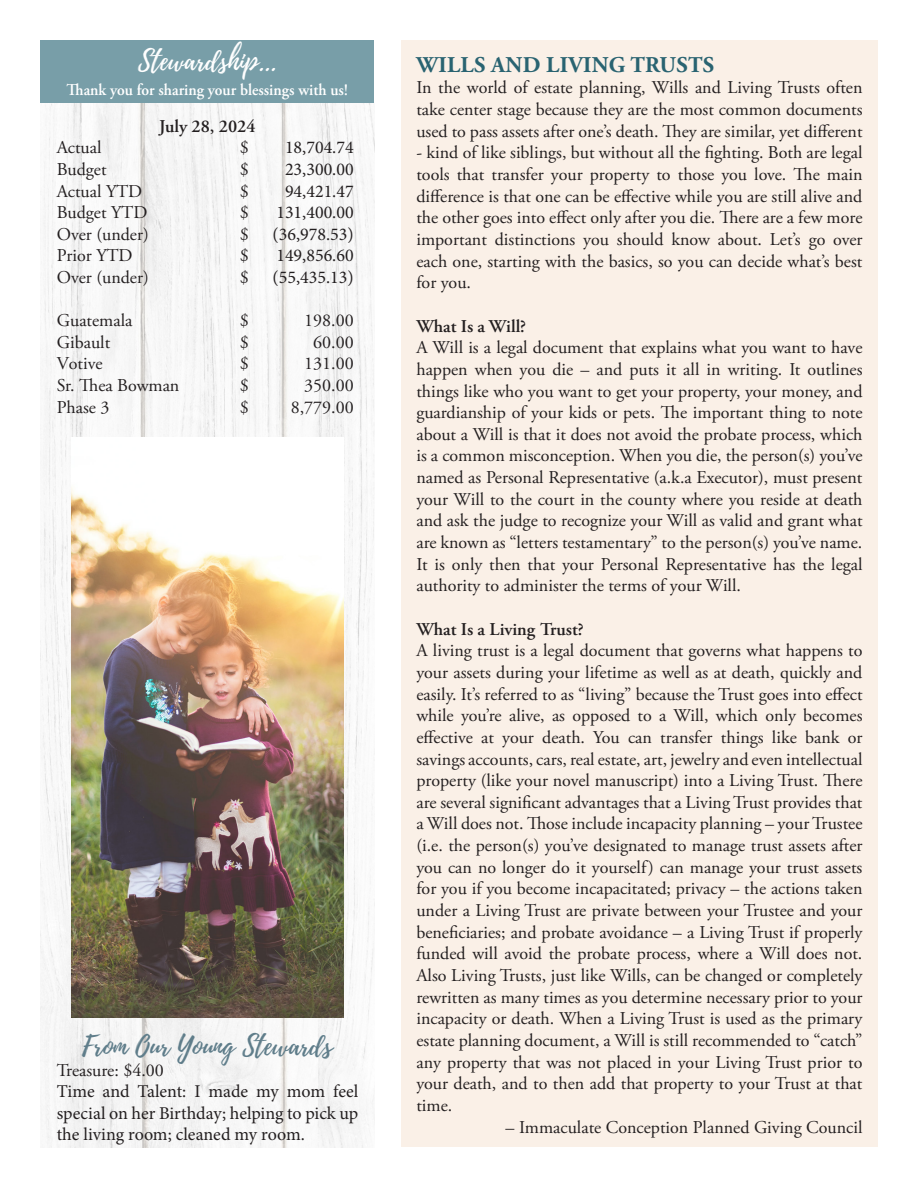
<style>
.page{position:relative;width:918px;height:1188px;background:#fff}
.page>*{position:absolute;margin:0;border:0;box-sizing:border-box;transform-origin:0 0}
.t1{font:27px "Playlist Script";color:#5f7d8a}
.Heading3{font:27px "Playlist Script";color:#fff}
.t2{font:700 22.5px "Adobe Garamond Pro";letter-spacing:.015em;color:#296371}
.t3{font:18px/21.6px "Adobe Garamond Pro";letter-spacing:-.005em;color:#231f20;text-align:justify}
.t4{font:18px/21.6px "Minion Pro";color:#231f20;text-align:justify}
.t5{font:600 18px "Adobe Garamond Pro";color:#231f20}
.Heading3-2{font:600 16.5px "Adobe Garamond Pro";color:#fff;scale:.95 1}
</style>
<div class="page">
<img style="left:40px;top:103px;width:334px;height:1045px">
<div style="left:40px;top:40px;width:334px;height:63px;background:#789ea8"></div>
<div style="left:401px;top:40px;width:477px;height:1108px;background:#faf0e7"></div>
<img style="left:72px;top:438px;width:271px;height:580px">
<p class="Heading3" style="left:138px;top:41px;width:140px">Stewardship...</p>
<p class="Heading3-2" style="left:67px;top:80px;width:298px">Thank you for sharing your blessings with us!</p>
<p class="t5" style="left:159px;top:116px;width:98px">July 28, 2024</p>
<p class="t3" style="left:57px;top:138px;width:46px">Actual</p>
<p class="t3" style="left:240px;top:138px;width:10px">$</p>
<p class="t4" style="left:285px;top:137px;width:70px">18,704.74</p>
<p class="t3" style="left:57px;top:159px;width:51px">Budget</p>
<p class="t3" style="left:240px;top:159px;width:10px">$</p>
<p class="t4" style="left:285px;top:159px;width:70px">23,300.00</p>
<p class="t3" style="left:57px;top:181px;width:87px">Actual YTD</p>
<p class="t3" style="left:240px;top:181px;width:10px">$</p>
<p class="t4" style="left:285px;top:180px;width:70px">94,421.47</p>
<p class="t3" style="left:57px;top:202px;width:92px">Budget YTD</p>
<p class="t3" style="left:240px;top:202px;width:10px">$</p>
<p class="t4" style="left:276px;top:202px;width:79px">131,400.00</p>
<p class="t3" style="left:57px;top:224px;width:94px">Over (under)</p>
<p class="t3" style="left:240px;top:224px;width:10px">$</p>
<p class="t4" style="left:273px;top:223px;width:83px">(36,978.53)</p>
<p class="t3" style="left:57px;top:246px;width:77px">Prior YTD</p>
<p class="t3" style="left:240px;top:246px;width:10px">$</p>
<p class="t4" style="left:276px;top:245px;width:79px">149,856.60</p>
<p class="t3" style="left:57px;top:267px;width:94px">Over (under)</p>
<p class="t3" style="left:240px;top:267px;width:10px">$</p>
<p class="t4" style="left:273px;top:267px;width:83px">(55,435.13)</p>
<p class="t3" style="left:57px;top:310px;width:77px">Guatemala</p>
<p class="t3" style="left:240px;top:310px;width:10px">$</p>
<p class="t3" style="left:304px;top:310px;width:51px">198.00</p>
<p class="t3" style="left:57px;top:332px;width:55px">Gibault</p>
<p class="t3" style="left:240px;top:332px;width:10px">$</p>
<p class="t3" style="left:313px;top:332px;width:42px">60.00</p>
<p class="t3" style="left:57px;top:354px;width:47px">Votive</p>
<p class="t3" style="left:240px;top:354px;width:10px">$</p>
<p class="t3" style="left:304px;top:354px;width:51px">131.00</p>
<p class="t3" style="left:57px;top:375px;width:124px">Sr. Thea Bowman</p>
<p class="t3" style="left:240px;top:375px;width:10px">$</p>
<p class="t3" style="left:304px;top:375px;width:51px">350.00</p>
<p class="t3" style="left:57px;top:397px;width:54px">Phase 3</p>
<p class="t3" style="left:240px;top:397px;width:10px">$</p>
<p class="t3" style="left:291px;top:397px;width:64px">8,779.00</p>
<p class="t1" style="left:82px;top:1026px;width:252px">From Our Young Stewards</p>
<p class="t3" style="left:57px;top:1060px;width:109px">Treasure: $4.00</p>
<p class="t4" style="left:57px;top:1081px;width:303px">Time and Talent: I made my mom feel special on her Birthday; helping to pick up the living room; cleaned my room.</p>
<p class="t2" style="left:417px;top:52px;width:299px">WILLS AND LIVING TRUSTS</p>
<p class="t3" style="left:416px;top:78px;width:448px">In the world of estate planning, Wills and Living Trusts often take center stage because they are the most common documents used to pass assets after one’s death. They are similar, yet different</p>
<p class="t3" style="left:416px;top:143px;width:448px">- kind of like siblings, but without all the fighting. Both are legal tools that transfer your property to those you love. The main difference is that one can be effective while you are still alive and the other goes into effect only after you die. There are a few more important distinctions you should know about. Let’s go over each one, starting with the basics, so you can decide what’s best for you.</p>
<p class="t5" style="left:416px;top:315px;width:111px">What Is a Will?</p>
<p class="t3" style="left:416px;top:337px;width:448px">A Will is a legal document that explains what you want to have happen when you die – and puts it all in writing. It outlines things like who you want to get your property, your money, and guardianship of your kids or pets. The important thing to note about a Will is that it does not avoid the probate process, which is a common misconception. When you die, the person(s) you’ve named as Personal Representative (a.k.a Executor), must present your Will to the court in the county where you reside at death and ask the judge to recognize your Will as valid and grant what are known as “letters testamentary” to the person(s) you’ve name.<br>It is only then that your Personal Representative has the legal authority to administer the terms of your Will.</p>
<p class="t5" style="left:416px;top:619px;width:169px">What Is a Living Trust?</p>
<p class="t3" style="left:416px;top:640px;width:448px">A living trust is a legal document that governs what happens to your assets during your lifetime as well as at death, quickly and easily. It’s referred to as “living” because the Trust goes into effect while you’re alive, as opposed to a Will, which only becomes effective at your death. You can transfer things like bank or savings accounts, cars, real estate, art, jewelry and even intellectual property (like your novel manuscript) into a Living Trust. There are several significant advantages that a Living Trust provides that a Will does not. Those include incapacity planning – your Trustee (i.e. the person(s) you’ve designated to manage trust assets after you can no longer do it yourself) can manage your trust assets for you if you become incapacitated; privacy – the actions taken under a Living Trust are private between your Trustee and your beneficiaries; and probate avoidance – a Living Trust if properly funded will avoid the probate process, where a Will does not.<br>Also Living Trusts, just like Wills, can be changed or completely rewritten as many times as you determine necessary prior to your incapacity or death. When a Living Trust is used as the primary estate planning document, a Will is still recommended to “catch” any property that was not placed in your Living Trust prior to your death, and to then add that property to your Trust at that time.</p>
<p class="t3" style="left:506px;top:1117px;width:358px">– Immaculate Conception Planned Giving Council</p>
</div>
